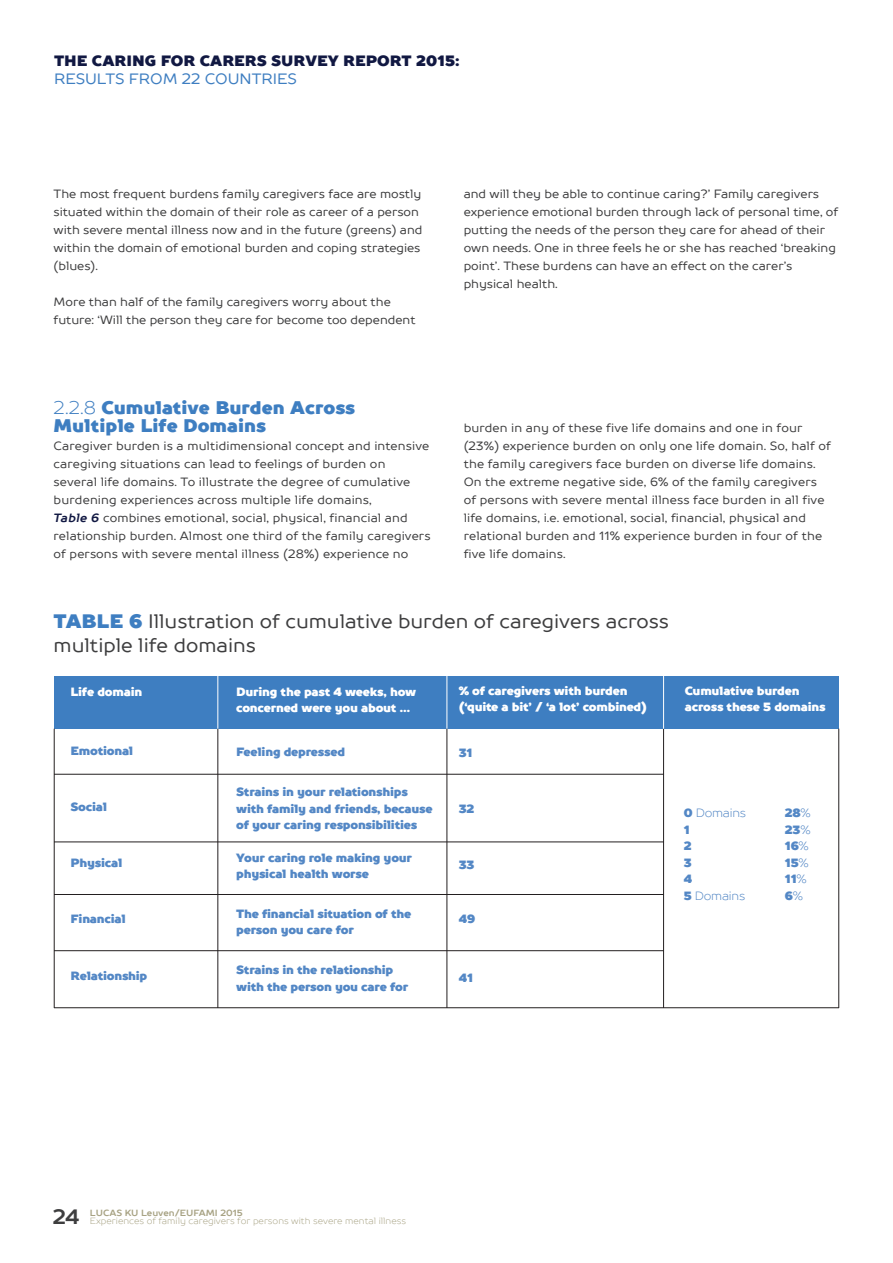
<style>
.page{position:relative;width:893px;height:1263px;background:#fff}
.page>*{position:absolute;margin:0;border:0;box-sizing:border-box;transform-origin:0 0}
.t1{font:700 20.85px "TT Prosto Sans";color:#3e3e3f}
.t2{font:19.5px/24px "TT Prosto Sans";color:#3e3e3f}
.t3{font:900 18.3px/18px "TT Prosto Sans";color:#3e7ec1}
.t4{font:900 15px "TT Prosto Sans";color:#111842}
.t5{font:15px "TT Prosto Sans";color:#3e7ec1}
.t6{font:12px/18px "TT Prosto Sans";color:#3e3e3f}
.t7{font:900 12px/16.5px "TT Prosto Sans";letter-spacing:-.02em;color:#5387c5}
.t8{font:900 12px/16.5px "TT Prosto Sans";letter-spacing:-.02em;color:#fff}
.t9{font:300 12px/16.5px "TT Prosto Sans";letter-spacing:-.02em;color:#5387c5}
.t10{font:300 9px "TT Prosto Sans";color:#a8a384}
.t11{font:700 9px "TT Prosto Sans";color:#a8a384}
.s1{font-weight:300}
.s2{font-weight:700;font-style:italic;color:#111842}
.s3{font-weight:900;color:#3e7ec1}
.s4{font-weight:900}
</style>
<div class="page">
<div style="left:54px;top:676px;width:785px;height:53px;background:#3e7ec1"></div>
<hr style="left:838px;top:729px;width:1px;height:279px;background:#231f20">
<hr style="left:663px;top:729px;width:1px;height:279px;background:#231f20">
<hr style="left:447px;top:729px;width:1px;height:279px;background:#231f20">
<hr style="left:218px;top:729px;width:1px;height:279px;background:#231f20">
<hr style="left:218px;top:676px;width:1px;height:53px;background:#fff">
<hr style="left:663px;top:676px;width:1px;height:53px;background:#fff">
<hr style="left:447px;top:676px;width:1px;height:53px;background:#fff">
<hr style="left:54px;top:729px;width:1px;height:279px;background:#231f20">
<hr style="left:54px;top:1007px;width:785px;height:1px;background:#231f20">
<hr style="left:54px;top:950px;width:610px;height:1px;background:#231f20">
<hr style="left:54px;top:894px;width:610px;height:1px;background:#231f20">
<hr style="left:54px;top:842px;width:610px;height:1px;background:#231f20">
<hr style="left:54px;top:774px;width:610px;height:1px;background:#231f20">
<p class="t4" style="left:54px;top:50px;width:407px">THE CARING FOR CARERS SURVEY REPORT 2015:</p>
<p class="t5" style="left:54px;top:68px;width:244px">RESULTS FROM 22 COUNTRIES</p>
<p class="t6" style="left:54px;top:185px;width:370px">The most frequent burdens family caregivers face are mostly situated within the domain of their role as career of a person with severe mental illness now and in the future (greens) and within the domain of emotional burden and coping strategies (blues).</p>
<p class="t6" style="left:54px;top:293px;width:363px">More than half of the family caregivers worry about the future: ‘Will the person they care for become too dependent</p>
<p class="t3" style="left:54px;top:399px;width:303px"><span class="s1">2.2.8</span> Cumulative Burden Across<br>Multiple Life Domains</p>
<p class="t6" style="left:54px;top:437px;width:378px">Caregiver burden is a multidimensional concept and intensive caregiving situations can lead to feelings of burden on several life domains. To illustrate the degree of cumulative burdening experiences across multiple life domains,<br><span class="s2">Table 6</span> combines emotional, social, physical, financial and relationship burden. Almost one third of the family caregivers of persons with severe mental illness (28%) experience no</p>
<p class="t6" style="left:464px;top:185px;width:376px">and will they be able to continue caring?’ Family caregivers experience emotional burden through lack of personal time, of putting the needs of the person they care for ahead of their own needs. One in three feels he or she has reached ‘breaking point’. These burdens can have an effect on the carer’s physical health.</p>
<p class="t6" style="left:464px;top:419px;width:369px">burden in any of these five life domains and one in four (23%) experience burden on only one life domain. So, half of the family caregivers face burden on diverse life domains.<br>On the extreme negative side, 6% of the family caregivers of persons with severe mental illness face burden in all five life domains, i.e. emotional, social, financial, physical and relational burden and 11% experience burden in four of the five life domains.</p>
<p class="t2" style="left:54px;top:609px;width:617px"><span class="s3">TABLE 6</span> Illustration of cumulative burden of caregivers across multiple life domains</p>
<p class="t8" style="left:71px;top:683px;width:73px">Life domain</p>
<p class="t7" style="left:71px;top:742px;width:64px">Emotional</p>
<p class="t7" style="left:71px;top:799px;width:38px">Social</p>
<p class="t7" style="left:71px;top:855px;width:53px">Physical</p>
<p class="t7" style="left:71px;top:911px;width:57px">Financial</p>
<p class="t7" style="left:71px;top:967px;width:78px">Relationship</p>
<p class="t8" style="left:236px;top:683px;width:182px">During the past 4 weeks, how concerned were you about …</p>
<p class="t7" style="left:236px;top:744px;width:110px">Feeling depressed</p>
<p class="t7" style="left:236px;top:784px;width:198px">Strains in your relationships with family and friends, because of your caring responsibilities</p>
<p class="t7" style="left:236px;top:849px;width:177px">Your caring role making your physical health worse</p>
<p class="t7" style="left:236px;top:906px;width:177px">The financial situation of the person you care for</p>
<p class="t7" style="left:236px;top:962px;width:174px">Strains in the relationship with the person you care for</p>
<p class="t8" style="left:459px;top:682px;width:190px">% of caregivers with burden (‘quite a bit’ / ‘a lot’ combined)</p>
<p class="t7" style="left:459px;top:745px;width:15px">31</p>
<p class="t7" style="left:459px;top:801px;width:17px">32</p>
<p class="t7" style="left:459px;top:857px;width:17px">33</p>
<p class="t7" style="left:459px;top:911px;width:18px">49</p>
<p class="t7" style="left:459px;top:970px;width:16px">41</p>
<p class="t8" style="left:685px;top:682px;width:142px">Cumulative burden across these 5 domains</p>
<p class="t9" style="left:684px;top:805px;width:64px"><span class="s4">0</span> Domains<br><span class="s4">1<br>2<br>3<br>4<br>5</span> Domains</p>
<p class="t7" style="left:785px;top:805px;width:27px">28<span class="s1">%<br></span>23<span class="s1">%<br></span>16<span class="s1">%<br></span>15<span class="s1">%<br></span>11<span class="s1">%<br></span>6<span class="s1">%</span></p>
<h1 class="t1" style="left:53px;top:1203px;width:28px">24</h1>
<p class="t11" style="left:90px;top:1207px;width:155px">LUCAS KU Leuven/EUFAMI 2015</p>
<p class="t10" style="left:90px;top:1215px;width:318px">Experiences of family caregivers for persons with severe mental illness</p>
</div>
